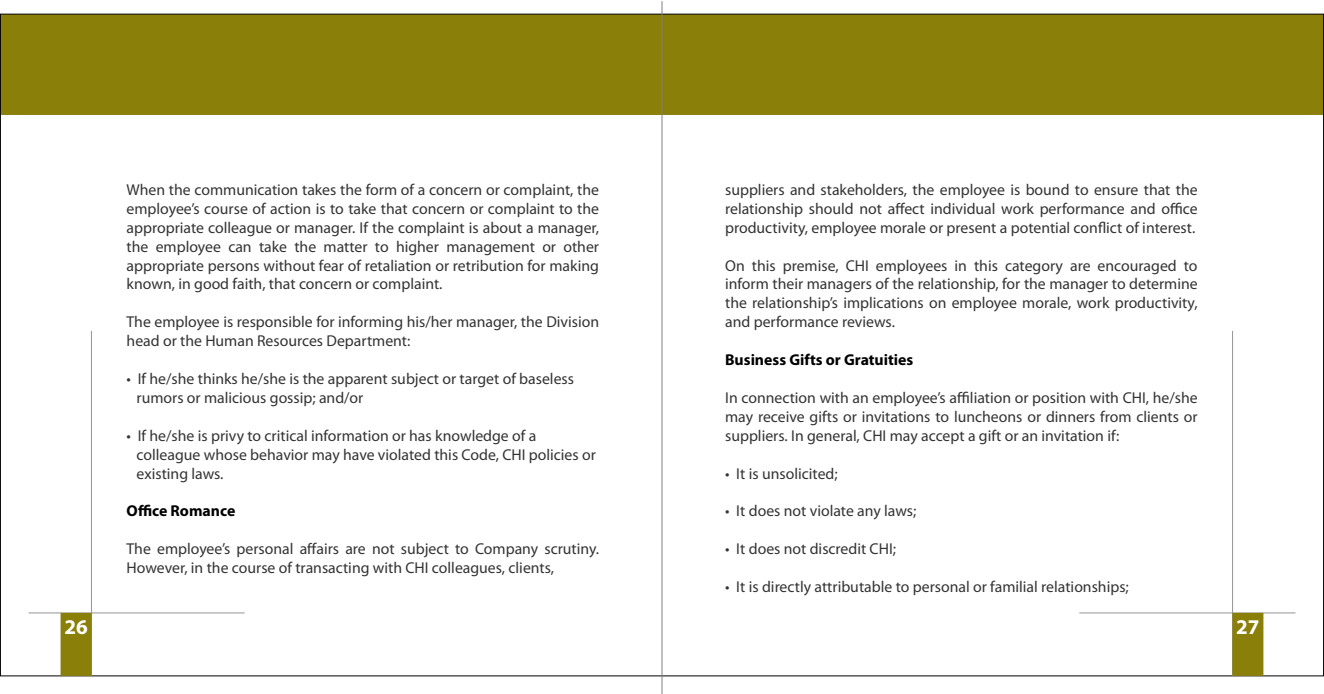
<style>
.page{position:relative;width:1324px;height:694px;background:#fff}
.page>*{position:absolute;margin:0;border:0;box-sizing:border-box;transform-origin:0 0}
.t1{font:700 21px "Myriad Pro";color:#fff}
.t2{font:15.75px/18.9px "Myriad Pro";color:#333;text-align:justify}
.t3{font:700 15.75px "Myriad Pro";color:#000}
</style>
<div class="page">
<div style="left:0;top:14px;width:1323px;height:101px;background:#8a7f09"></div>
<svg style="left:661px;top:1px;width:2px;height:693px"></svg>
<svg style="left:1079px;top:330px;width:217px;height:346px"></svg>
<div style="left:1232px;top:613px;width:31px;height:63px;background:#8a7f09"></div>
<svg style="left:28px;top:330px;width:217px;height:346px"></svg>
<div style="left:61px;top:613px;width:31px;height:63px;background:#8a7f09"></div>
<p class="t2" style="left:127px;top:180px;width:474px">When the communication takes the form of a concern or complaint, the employee’s course of action is to take that concern or complaint to the appropriate colleague or manager. If the complaint is about a manager, the employee can take the matter to higher management or other appropriate persons without fear of retaliation or retribution for making known, in good faith, that concern or complaint.</p>
<p class="t2" style="left:127px;top:313px;width:474px">The employee is responsible for informing his/her manager, the Division head or the Human Resources Department:</p>
<p class="t2" style="left:137px;top:369px;width:439px;text-indent:-10px">• If he/she thinks he/she is the apparent subject or target of baseless rumors or malicious gossip; and/or</p>
<p class="t2" style="left:137px;top:426px;width:461px;text-align:left;text-indent:-10px">• If he/she is privy to critical information or has knowledge of a colleague whose behavior may have violated this Code, CHI policies or existing laws.</p>
<p class="t3" style="left:127px;top:502px;width:110px">Office Romance</p>
<p class="t2" style="left:127px;top:540px;width:474px">The employee’s personal affairs are not subject to Company scrutiny.<br>However, in the course of transacting with CHI colleagues, clients,</p>
<p class="t2" style="left:725px;top:180px;width:474px">suppliers and stakeholders, the employee is bound to ensure that the relationship should not affect individual work performance and office productivity, employee morale or present a potential conflict of interest.</p>
<p class="t2" style="left:725px;top:256px;width:474px">On this premise, CHI employees in this category are encouraged to inform their managers of the relationship, for the manager to determine the relationship’s implications on employee morale, work productivity, and performance reviews.</p>
<p class="t3" style="left:725px;top:351px;width:190px">Business Gifts or Gratuities</p>
<p class="t2" style="left:725px;top:388px;width:474px">In connection with an employee’s affiliation or position with CHI, he/she may receive gifts or invitations to luncheons or dinners from clients or suppliers. In general, CHI may accept a gift or an invitation if:</p>
<p class="t2" style="left:725px;top:464px;width:114px">• It is unsolicited;</p>
<p class="t2" style="left:725px;top:502px;width:193px">• It does not violate any laws;</p>
<p class="t2" style="left:725px;top:540px;width:172px">• It does not discredit CHI;</p>
<p class="t2" style="left:725px;top:577px;width:405px">• It is directly attributable to personal or familial relationships;</p>
<h1 class="t1" style="left:64px;top:615px;width:25px">26</h1>
<h1 class="t1" style="left:1236px;top:615px;width:25px">27</h1>
</div>
